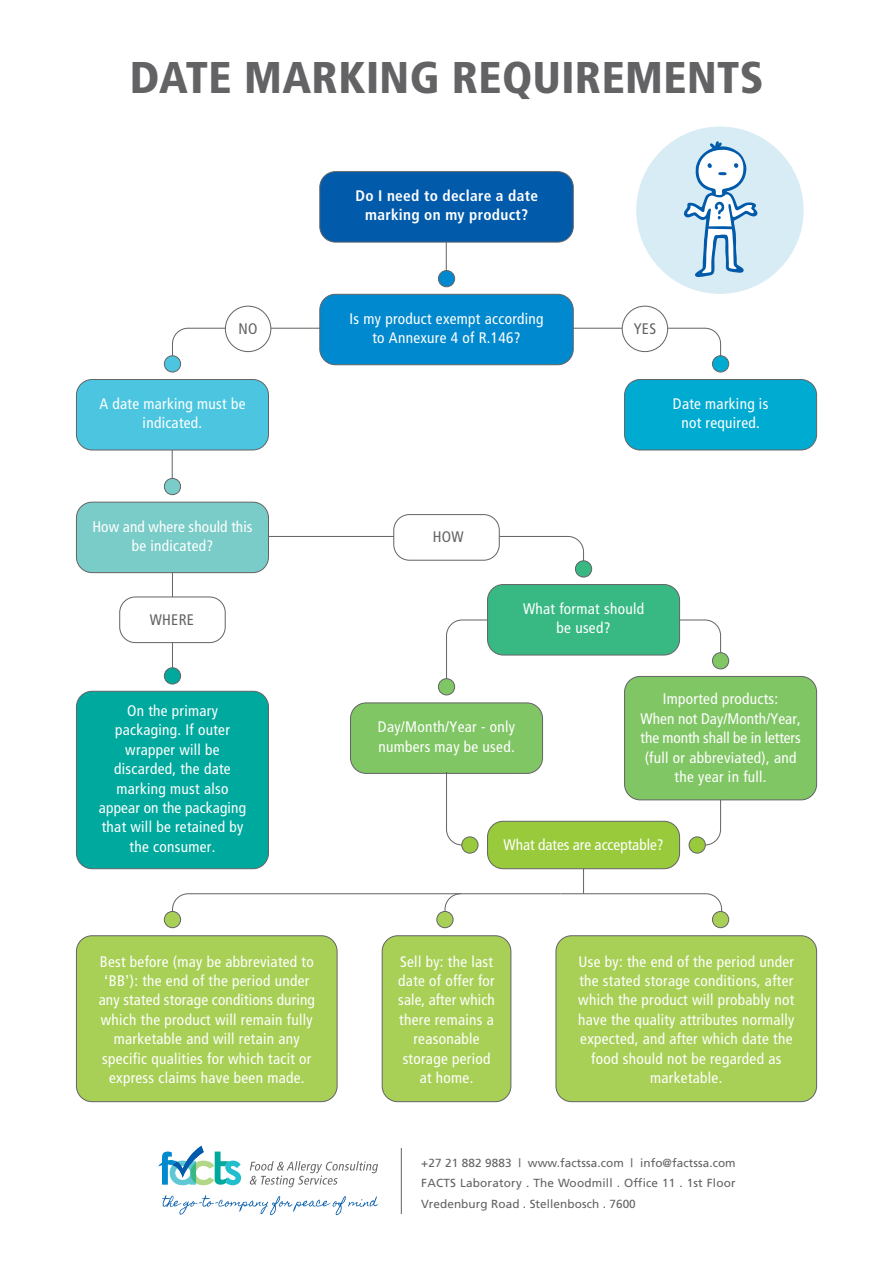
<style>
.page{position:relative;width:893px;height:1263px;background:#fff}
.page>*{position:absolute;margin:0;border:0;box-sizing:border-box;transform-origin:0 0}
.t1{font:900 condensed 44.4px "Frutiger";letter-spacing:.01em;color:#636366}
.t2{font:condensed 15.3px/19.4px "Frutiger";letter-spacing:.02em;color:#fff;text-align:center}
.t3{font:700 condensed 15.3px/19.4px "Frutiger";letter-spacing:.02em;color:#fff;text-align:center}
.t4{font:condensed 15.3px "Frutiger";color:#fff}
.t5{font:condensed 15.3px "Frutiger";letter-spacing:.02em;color:#636366}
.t6{font:11.7px/20.4px "Frutiger";letter-spacing:.01em;color:#636366;text-align:justify}
.s1{font-family:"Helvetica Neue";font-stretch:normal}
</style>
<div class="page">
<svg style="left:162px;top:1195px;width:216px;height:20px"></svg>
<svg style="left:250px;top:1161px;width:128px;height:26px"></svg>
<svg style="left:158px;top:1145px;width:83px;height:40px"></svg>
<hr style="left:401px;top:1148px;width:1px;height:66px;background:#636366">
<div style="left:636px;top:127px;width:167px;height:167px;background:#d7ecf4;border-radius:50%"></div>
<svg style="left:684px;top:141px;width:73px;height:136px"></svg>
<hr style="left:583px;top:863px;width:1px;height:31px;background:#636366">
<hr style="left:172px;top:565px;width:1px;height:103px;background:#636366">
<div style="left:164px;top:667px;width:17px;height:17px;background:#00a99d;border:1px solid #636366;border-radius:50%"></div>
<svg style="left:172px;top:327px;width:153px;height:35px"></svg>
<div style="left:164px;top:355px;width:17px;height:17px;background:#4cc6e0;border:1px solid #636366;border-radius:50%"></div>
<div style="left:575px;top:560px;width:17px;height:17px;background:#38b983;border:1px solid #636366;border-radius:50%"></div>
<svg style="left:265px;top:514px;width:319px;height:54px"></svg>
<div style="left:591px;top:502px;width:17px;height:17px;border:1px solid #fff;border-radius:50%"></div>
<svg style="left:570px;top:327px;width:151px;height:33px"></svg>
<div style="left:712px;top:355px;width:17px;height:17px;background:#00abd2;border:1px solid #636366;border-radius:50%"></div>
<div style="left:622px;top:306px;width:46px;height:46px;background:#fff;border:1px solid #636366;border-radius:50%"></div>
<div style="left:76px;top:691px;width:193px;height:178px;background:#00a99d;border:1px solid #636366;border-radius:16px"></div>
<div style="left:624px;top:379px;width:193px;height:71px;background:#00abd2;border:1px solid #636366;border-radius:16px"></div>
<div style="left:76px;top:379px;width:193px;height:71px;background:#4cc6e0;border:1px solid #636366;border-radius:16px"></div>
<hr style="left:446px;top:242px;width:1px;height:34px;background:#636366">
<div style="left:438px;top:270px;width:17px;height:17px;background:#0089cf;border:1px solid #636366;border-radius:50%"></div>
<div style="left:319px;top:171px;width:255px;height:71px;background:#015aaa;border:1px solid #636366;border-radius:16px"></div>
<div style="left:76px;top:502px;width:193px;height:71px;background:#7accc8;border:1px solid #636366;border-radius:16px"></div>
<div style="left:438px;top:678px;width:17px;height:17px;background:#81c665;border:1px solid #636366;border-radius:50%"></div>
<svg style="left:446px;top:619px;width:275px;height:66px"></svg>
<div style="left:712px;top:652px;width:17px;height:17px;background:#81c665;border:1px solid #636366;border-radius:50%"></div>
<div style="left:350px;top:703px;width:193px;height:71px;background:#81c665;border:1px solid #636366;border-radius:16px"></div>
<div style="left:225px;top:306px;width:46px;height:46px;background:#fff;border:1px solid #636366;border-radius:50%"></div>
<div style="left:319px;top:294px;width:255px;height:71px;background:#0089cf;border:1px solid #636366;border-radius:16px"></div>
<hr style="left:172px;top:450px;width:1px;height:34px;background:#636366">
<div style="left:164px;top:478px;width:17px;height:17px;background:#7accc8;border:1px solid #636366;border-radius:50%"></div>
<svg style="left:119px;top:596px;width:107px;height:47px"></svg>
<div style="left:487px;top:584px;width:193px;height:71px;background:#38b983;border:1px solid #636366;border-radius:16px"></div>
<svg style="left:446px;top:772px;width:27px;height:74px"></svg>
<div style="left:461px;top:837px;width:17px;height:17px;background:#99ca3b;border:1px solid #636366;border-radius:50%"></div>
<svg style="left:693px;top:800px;width:28px;height:46px"></svg>
<div style="left:689px;top:837px;width:17px;height:17px;background:#99ca3b;border:1px solid #636366;border-radius:50%"></div>
<div style="left:382px;top:935px;width:129px;height:167px;background:#a8d056;border:1px solid #636366;border-radius:16px"></div>
<div style="left:164px;top:911px;width:17px;height:17px;background:#a8d056;border:1px solid #636366;border-radius:50%"></div>
<div style="left:487px;top:821px;width:193px;height:48px;background:#99ca3b;border:1px solid #636366;border-radius:16px"></div>
<div style="left:624px;top:676px;width:193px;height:124px;background:#81c665;border:1px solid #636366;border-radius:16px"></div>
<div style="left:76px;top:935px;width:261px;height:167px;background:#a8d056;border:1px solid #636366;border-radius:16px"></div>
<div style="left:555px;top:935px;width:262px;height:167px;background:#a8d056;border:1px solid #636366;border-radius:16px"></div>
<div style="left:712px;top:911px;width:17px;height:17px;background:#a8d056;border:1px solid #636366;border-radius:50%"></div>
<svg style="left:172px;top:893px;width:550px;height:25px"></svg>
<div style="left:436px;top:911px;width:17px;height:17px;background:#a8d056;border:1px solid #636366;border-radius:50%"></div>
<h1 class="t1" style="left:130px;top:59px;width:635px">DATE MARKING REQUIREMENTS</h1>
<p class="t3" style="left:355px;top:187px;width:184px">Do I need to declare a date marking on my product?</p>
<p class="t5" style="left:239px;top:323px;width:21px">NO</p>
<p class="t2" style="left:349px;top:310px;width:196px">Is my product exempt according to Annexure 4 of R.146?</p>
<p class="t2" style="left:99px;top:395px;width:147px">A date marking must be indicated.</p>
<p class="t5" style="left:634px;top:323px;width:24px">YES</p>
<p class="t2" style="left:673px;top:395px;width:97px">Date marking is not required.</p>
<p class="t2" style="left:92px;top:518px;width:162px">How and where should this be indicated?</p>
<p class="t5" style="left:150px;top:614px;width:46px">WHERE</p>
<p class="t5" style="left:433px;top:530px;width:32px">HOW</p>
<p class="t2" style="left:523px;top:600px;width:123px">What format should be used?</p>
<p class="t2" style="left:99px;top:702px;width:149px">On the primary packaging. If outer wrapper will be discarded, the date marking must also appear on the packaging that will be retained by the consumer.</p>
<p class="t2" style="left:378px;top:719px;width:139px;text-align:left">Day/Month/Year - only numbers may be used.</p>
<p class="t2" style="left:640px;top:691px;width:162px">Imported products:<br>When not Day/Month/Year, the month shall be in letters (full or abbreviated), and the year in full.</p>
<p class="t4" style="left:503px;top:839px;width:162px">What dates are acceptable?</p>
<p class="t2" style="left:99px;top:953px;width:218px">Best before (may be abbreviated to <span class="s1">‘</span>BB<span class="s1">’</span>): the end of the period under any stated storage conditions during which the product will remain fully marketable and will retain any specific qualities for which tacit or express claims have been made.</p>
<p class="t2" style="left:578px;top:953px;width:218px">Use by: the end of the period under the stated storage conditions, after which the product will probably not have the quality attributes normally expected, and after which date the food should not be regarded as marketable.</p>
<p class="t2" style="left:398px;top:953px;width:98px">Sell by: the last date of offer for sale, after which there remains a reasonable storage period at home.</p>
<p class="t6" style="left:421px;top:1153px;width:316px">+27 21 882 9883 | www.factssa.com | info@factssa.com FACTS Laboratory . The Woodmill . Office 11 . 1st Floor Vredenburg Road . Stellenbosch . 7600</p>
</div>
